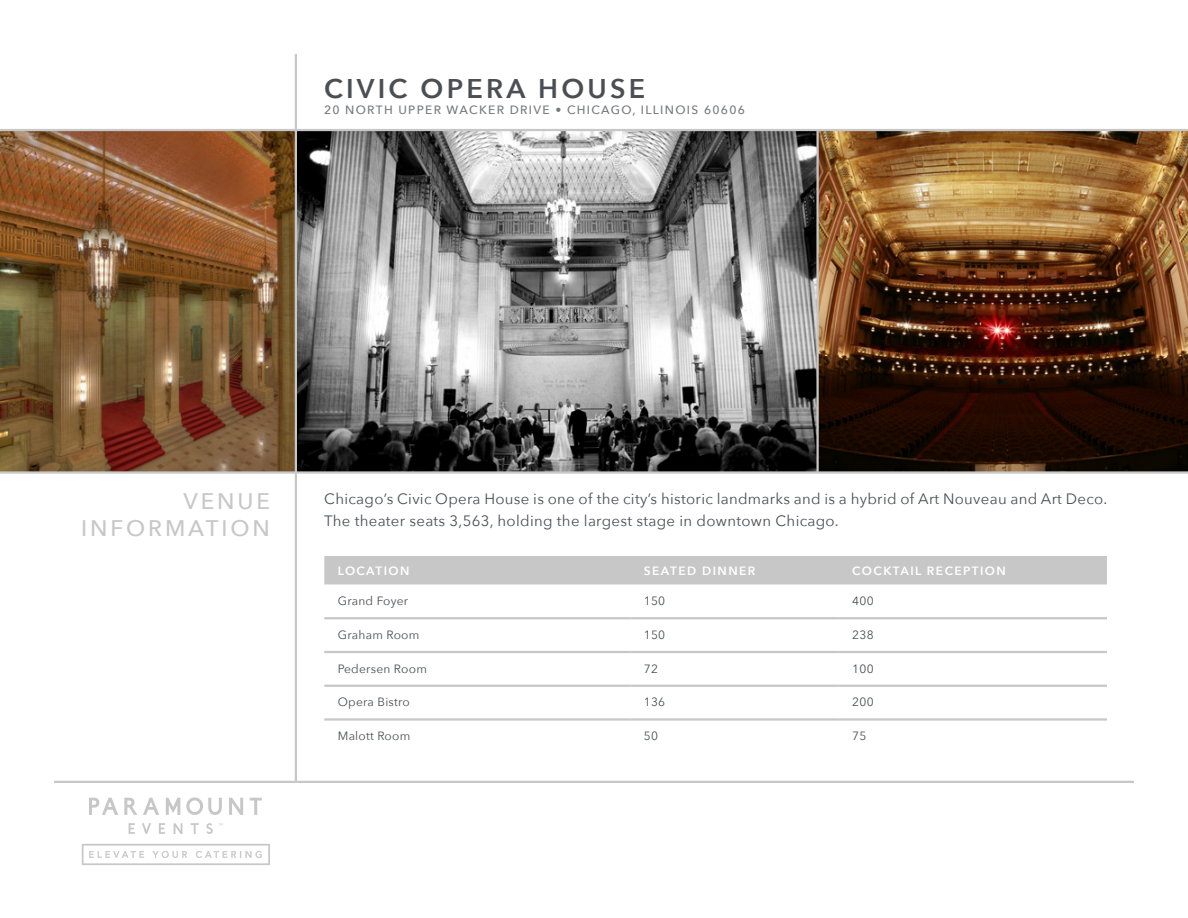
<style>
.page{position:relative;width:1188px;height:918px;background:#fff}
.page>*{position:absolute;margin:0;border:0;box-sizing:border-box;transform-origin:0 0}
.t1{font:600 27px "Avenir Next";letter-spacing:.12em;color:#4b4f54}
.t2{font:500 22.5px/27px "Avenir Next";letter-spacing:.13em;color:#c7c7c8;text-align:right}
.t3{font:15px/22.5px "Avenir Next";letter-spacing:.02em;color:#4b4f54}
.t4{font:12px "Avenir Next";letter-spacing:.02em;color:#4b4f54}
.t5{font:500 12px "Avenir Next";letter-spacing:.11em;color:#77797c}
.t6{font:600 12px "Avenir Next";letter-spacing:.12em;color:#fff}
</style>
<div class="page">
<div style="left:324px;top:556px;width:783px;height:28px;background:#c7c7c8"></div>
<hr style="left:324px;top:617px;width:306px;height:2px;background:#c7c7c8">
<hr style="left:630px;top:617px;width:209px;height:2px;background:#c7c7c8">
<hr style="left:839px;top:617px;width:268px;height:2px;background:#c7c7c8">
<hr style="left:324px;top:651px;width:306px;height:2px;background:#c7c7c8">
<hr style="left:630px;top:651px;width:209px;height:2px;background:#c7c7c8">
<hr style="left:839px;top:651px;width:268px;height:2px;background:#c7c7c8">
<hr style="left:324px;top:685px;width:306px;height:2px;background:#c7c7c8">
<hr style="left:630px;top:685px;width:209px;height:2px;background:#c7c7c8">
<hr style="left:839px;top:685px;width:268px;height:2px;background:#c7c7c8">
<hr style="left:324px;top:718px;width:306px;height:3px;background:#c7c7c8">
<hr style="left:630px;top:718px;width:209px;height:3px;background:#c7c7c8">
<hr style="left:839px;top:718px;width:268px;height:3px;background:#c7c7c8">
<img style="left:0;top:131px;width:295px;height:340px">
<svg style="left:297px;top:131px;width:519px;height:340px;background:#848484"></svg>
<img style="left:819px;top:131px;width:369px;height:340px">
<hr style="left:54px;top:781px;width:1080px;height:2px;background:#c7c7c8">
<hr style="left:0;top:471px;width:1188px;height:3px;background:#c7c7c8">
<hr style="left:0;top:129px;width:1188px;height:2px;background:#c7c7c8">
<svg style="left:82px;top:844px;width:188px;height:21px"></svg>
<svg style="left:124px;top:798px;width:13px;height:17px"></svg>
<svg style="left:186px;top:798px;width:36px;height:17px"></svg>
<svg style="left:250px;top:798px;width:12px;height:17px"></svg>
<svg style="left:129px;top:823px;width:6px;height:11px"></svg>
<svg style="left:159px;top:823px;width:6px;height:11px"></svg>
<svg style="left:191px;top:823px;width:8px;height:11px"></svg>
<svg style="left:207px;top:823px;width:16px;height:11px"></svg>
<svg style="left:229px;top:798px;width:14px;height:17px"></svg>
<svg style="left:174px;top:823px;width:8px;height:11px"></svg>
<svg style="left:89px;top:798px;width:29px;height:17px"></svg>
<svg style="left:143px;top:798px;width:16px;height:17px"></svg>
<svg style="left:166px;top:798px;width:14px;height:17px"></svg>
<svg style="left:142px;top:823px;width:9px;height:11px"></svg>
<hr style="left:295px;top:54px;width:2px;height:75px;background:#c7c7c8">
<hr style="left:295px;top:473px;width:2px;height:308px;background:#c7c7c8">
<hr style="left:816px;top:131px;width:3px;height:341px;background:#c7c7c8">
<hr style="left:295px;top:130px;width:2px;height:343px;background:#c7c7c8">
<h1 class="t1" style="left:324px;top:65px;width:323px">CIVIC OPERA HOUSE</h1>
<p class="t5" style="left:324px;top:100px;width:422px">20 NORTH UPPER WACKER DRIVE • CHICAGO, ILLINOIS 60606</p>
<h2 class="t2" style="left:81px;top:486px;width:190px">VENUE<br>INFORMATION</h2>
<p class="t3" style="left:324px;top:487px;width:785px">Chicago’s Civic Opera House is one of the city’s historic landmarks and is a hybrid of Art Nouveau and Art Deco.<br>The theater seats 3,563, holding the largest stage in downtown Chicago.</p>
<p class="t6" style="left:338px;top:560px;width:73px">LOCATION</p>
<p class="t6" style="left:644px;top:560px;width:113px">SEATED DINNER</p>
<p class="t6" style="left:852px;top:560px;width:155px">COCKTAIL RECEPTION</p>
<p class="t4" style="left:338px;top:591px;width:72px">Grand Foyer</p>
<p class="t4" style="left:644px;top:591px;width:23px">150</p>
<p class="t4" style="left:852px;top:591px;width:23px">400</p>
<p class="t4" style="left:338px;top:625px;width:83px">Graham Room</p>
<p class="t4" style="left:644px;top:625px;width:23px">150</p>
<p class="t4" style="left:852px;top:625px;width:23px">238</p>
<p class="t4" style="left:338px;top:658px;width:91px">Pedersen Room</p>
<p class="t4" style="left:644px;top:658px;width:16px">72</p>
<p class="t4" style="left:852px;top:658px;width:23px">100</p>
<p class="t4" style="left:338px;top:692px;width:74px">Opera Bistro</p>
<p class="t4" style="left:644px;top:692px;width:23px">136</p>
<p class="t4" style="left:852px;top:692px;width:23px">200</p>
<p class="t4" style="left:338px;top:726px;width:74px">Malott Room</p>
<p class="t4" style="left:644px;top:726px;width:16px">50</p>
<p class="t4" style="left:852px;top:726px;width:16px">75</p>
</div>
